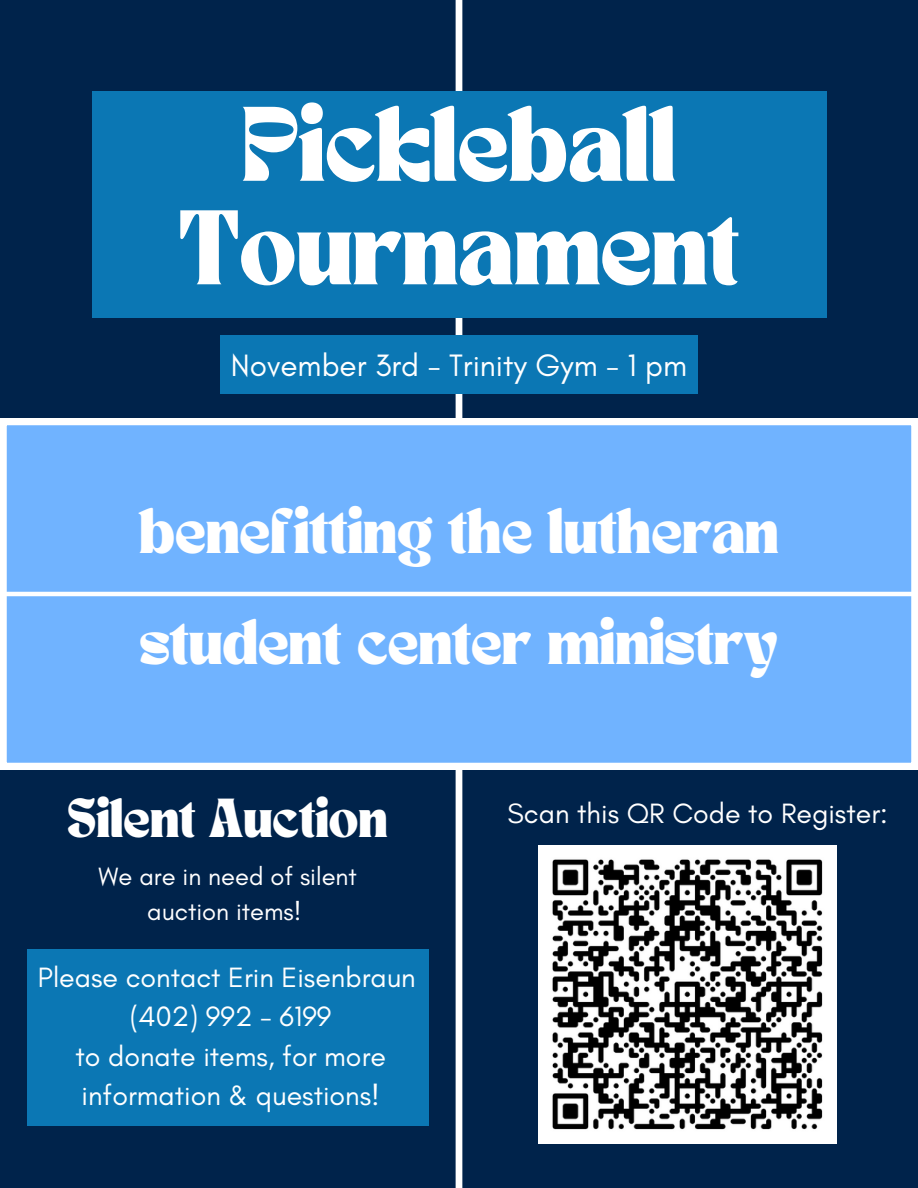
<style>
.page{position:relative;width:918px;height:1188px;background:#00234b}
.page>*{position:absolute;margin:0;border:0;box-sizing:border-box;transform-origin:0 0}
.t1{font:73.95px/103.5px "TANNIMBUS";color:#fff;text-align:center}
.t2{font:44.55px "TANNIMBUS";color:#fff}
.t3{font:38.4px "TANNIMBUS";color:#fff}
.t4{font:31.5px "Glacial Indifference";color:#fff}
.t5{font:28.5px/39.3px "Glacial Indifference";color:#fff;text-align:center}
.t6{font:25.5px/34.8px "Glacial Indifference";color:#fff;text-align:center}
</style>
<div class="page">
<div style="left:456px;top:419px;width:6px;height:769px;background:#fff"></div>
<div style="left:0;top:419px;width:918px;height:350px;background:#70b3ff"></div>
<hr style="left:0;top:592px;width:918px;height:4px;background:#fff">
<div style="left:456px;top:0;width:6px;height:419px;background:#fff"></div>
<div style="left:92px;top:92px;width:734px;height:226px;background:#0b77b4"></div>
<div style="left:27px;top:949px;width:402px;height:177px;background:#0b77b4"></div>
<div style="left:220px;top:335px;width:478px;height:59px;background:#0b77b4"></div>
<img style="left:538px;top:845px;width:298px;height:298px">
<h2 class="t1" style="left:179px;top:102px;width:562px">Pickleball<br>Tournament</h2>
<h4 class="t4" style="left:231px;top:346px;width:458px">November 3rd - Trinity Gym - 1 pm</h4>
<h4 class="t2" style="left:139px;top:506px;width:641px">benefitting the lutheran</h4>
<h4 class="t2" style="left:140px;top:617px;width:640px">student center ministry</h4>
<h4 class="t3" style="left:68px;top:796px;width:321px">Silent Auction</h4>
<h3 class="t6" style="left:99px;top:859px;width:260px">We are in need of silent auction items!</h3>
<p class="t5" style="left:38px;top:957px;width:379px">Please contact Erin Eisenbraun (402) 992 - 6199<br>to donate items, for more information &amp; questions!</p>
<p class="t5" style="left:508px;top:793px;width:382px">Scan this QR Code to Register:</p>
</div>
